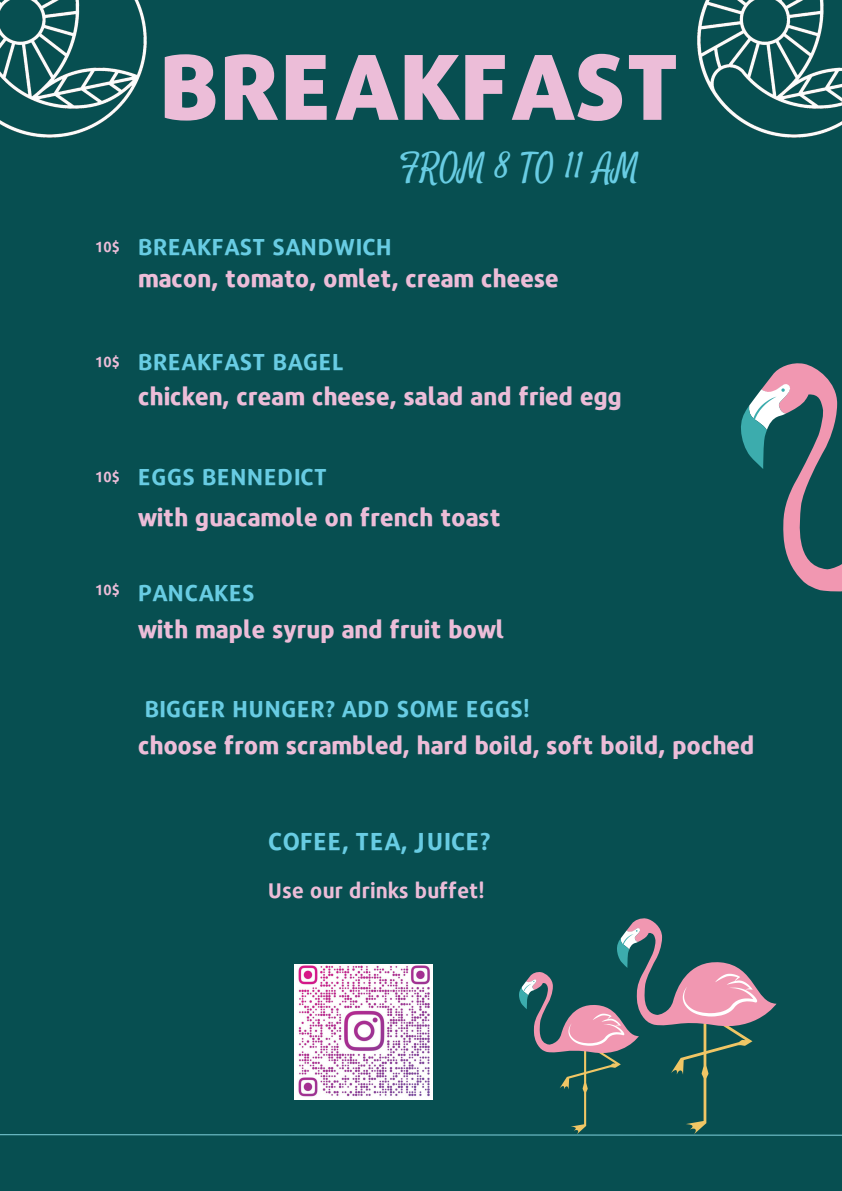
<style>
.page{position:relative;width:842px;height:1191px;background:#fff}
.page>*{position:absolute;margin:0;border:0;box-sizing:border-box;transform-origin:0 0}
.t1{font:900 90.5px "Repo";color:#ecbdd8}
.t2{font:35px "Satisfy";color:#68cce3}
.t3{font:700 24.4px "Repo";color:#68cce3}
.t4{font:800 23.9px "Repo";color:#ecbdd8}
.t5{font:700 22.9px "Repo";color:#68cce3}
.t6{font:700 21px "Repo";color:#ecbdd8}
.t7{font:700 14.6px "Repo";color:#ecbdd8}
</style>
<div class="page">
<div style="left:0;top:0;width:842px;height:1190px;background:#074f51"></div>
<img style="left:697px;top:0;width:145px;height:138px">
<img style="left:0;top:0;width:147px;height:138px">
<svg style="left:0;top:918px;width:842px;height:217px"></svg>
<img style="left:295px;top:964px;width:137px;height:135px">
<svg style="left:741px;top:363px;width:101px;height:229px"></svg>
<h1 class="t1" style="left:160px;top:34px;width:524px">BREAKFAST</h1>
<h2 class="t2" style="left:399px;top:145px;width:241px">FROM 8 TO 11 AM</h2>
<p class="t7" style="left:95px;top:234px;width:26px">10$</p>
<p class="t5" style="left:138px;top:225px;width:256px">BREAKFAST SANDWICH</p>
<p class="t4" style="left:138px;top:256px;width:422px">macon, tomato, omlet, cream cheese</p>
<p class="t7" style="left:95px;top:348px;width:26px">10$</p>
<p class="t5" style="left:138px;top:340px;width:208px">BREAKFAST BAGEL</p>
<p class="t4" style="left:138px;top:374px;width:485px">chicken, cream cheese, salad and fried egg</p>
<p class="t7" style="left:95px;top:463px;width:26px">10$</p>
<p class="t5" style="left:138px;top:455px;width:191px">EGGS BENNEDICT</p>
<p class="t4" style="left:138px;top:495px;width:364px">with guacamole on french toast</p>
<p class="t7" style="left:95px;top:576px;width:26px">10$</p>
<p class="t5" style="left:138px;top:571px;width:119px">PANCAKES</p>
<p class="t4" style="left:138px;top:607px;width:368px">with maple syrup and fruit bowl</p>
<p class="t5" style="left:145px;top:687px;width:386px">BIGGER HUNGER? ADD SOME EGGS!</p>
<p class="t4" style="left:138px;top:722px;width:618px">choose from scrambled, hard boild, soft boild, poched</p>
<p class="t3" style="left:268px;top:819px;width:224px">COFEE, TEA, JUICE?</p>
<p class="t6" style="left:268px;top:871px;width:218px">Use our drinks buffet!</p>
</div>
